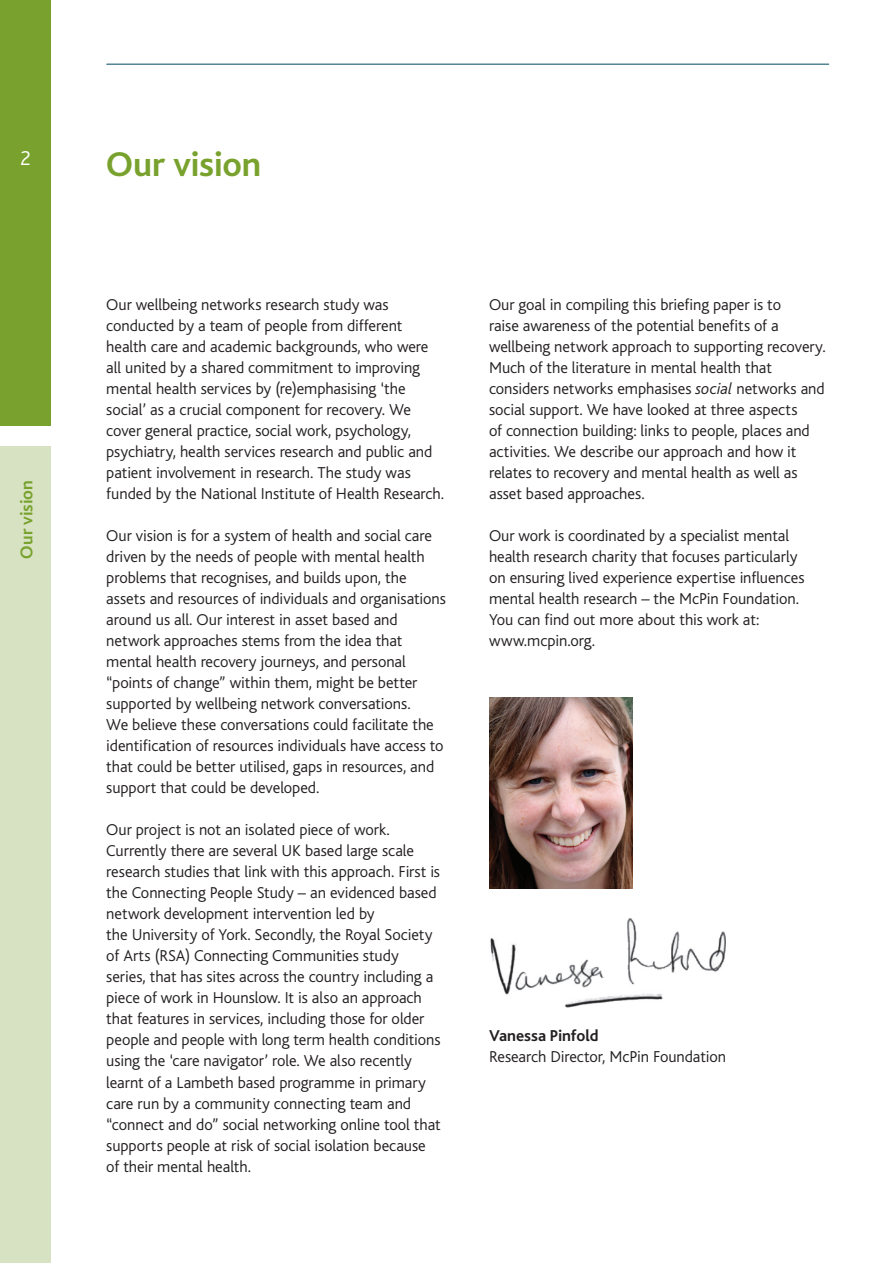
<style>
.page{position:relative;width:893px;height:1263px;background:#fff}
.page>*{position:absolute;margin:0;border:0;box-sizing:border-box;transform-origin:0 0}
.t1{font:700 36px "Bliss Icelandic";letter-spacing:-.01em;color:#78a22d}
.t2{font:300 21px "Bliss Icelandic";color:#fff}
.t3{font:700 18px "Bliss Icelandic";letter-spacing:-.005em;color:#78a22d}
.t4{font:300 16.5px/21px "Bliss Icelandic";letter-spacing:-.005em;color:#231f20}
.t5{font:700 16.5px "Bliss Icelandic";letter-spacing:-.005em;color:#231f20}
.s1{font-style:italic}
</style>
<div class="page">
<div style="left:0;top:0;width:51px;height:425px;background:#78a22d"></div>
<div style="left:0;top:446px;width:51px;height:817px;background:#d6e2c1"></div>
<hr style="left:107px;top:64px;width:722px;height:1px;background:#004960">
<img style="left:489px;top:697px;width:143px;height:192px">
<img style="left:490px;top:918px;width:235px;height:89px">
<p class="t2" style="left:20px;top:147px;width:12px">2</p>
<p class="t3" style="left:17px;top:558px;width:79px;rotate:-90deg">Our vision</p>
<h1 class="t1" style="left:106px;top:146px;width:157px">Our vision</h1>
<p class="t4" style="left:106px;top:295px;width:339px">Our wellbeing networks research study was conducted by a team of people from different health care and academic backgrounds, who were all united by a shared commitment to improving mental health services by (re)emphasising ‘the social’ as a crucial component for recovery. We cover general practice, social work, psychology, psychiatry, health services research and public and patient involvement in research. The study was funded by the National Institute of Health Research.</p>
<p class="t4" style="left:106px;top:526px;width:341px">Our vision is for a system of health and social care driven by the needs of people with mental health problems that recognises, and builds upon, the assets and resources of individuals and organisations around us all. Our interest in asset based and network approaches stems from the idea that mental health recovery journeys, and personal “points of change” within them, might be better supported by wellbeing network conversations.<br>We believe these conversations could facilitate the identification of resources individuals have access to that could be better utilised, gaps in resources, and support that could be developed.</p>
<p class="t4" style="left:106px;top:820px;width:336px">Our project is not an isolated piece of work.<br>Currently there are several UK based large scale research studies that link with this approach. First is the Connecting People Study – an evidenced based network development intervention led by<br>the University of York. Secondly, the Royal Society of Arts (RSA) Connecting Communities study series, that has sites across the country including a piece of work in Hounslow. It is also an approach that features in services, including those for older people and people with long term health conditions using the ‘care navigator’ role. We also recently learnt of a Lambeth based programme in primary care run by a community connecting team and “connect and do” social networking online tool that supports people at risk of social isolation because of their mental health.</p>
<p class="t4" style="left:489px;top:295px;width:338px">Our goal in compiling this briefing paper is to<br>raise awareness of the potential benefits of a wellbeing network approach to supporting recovery.<br>Much of the literature in mental health that considers networks emphasises <span class="s1">social</span> networks and social support. We have looked at three aspects<br>of connection building: links to people, places and activities. We describe our approach and how it relates to recovery and mental health as well as asset based approaches.</p>
<p class="t4" style="left:489px;top:526px;width:317px">Our work is coordinated by a specialist mental health research charity that focuses particularly on ensuring lived experience expertise influences mental health research – the McPin Foundation.<br>You can find out more about this work at: www.mcpin.org.</p>
<p class="t5" style="left:489px;top:1027px;width:111px">Vanessa Pinfold</p>
<p class="t4" style="left:489px;top:1046px;width:239px">Research Director, McPin Foundation</p>
</div>
